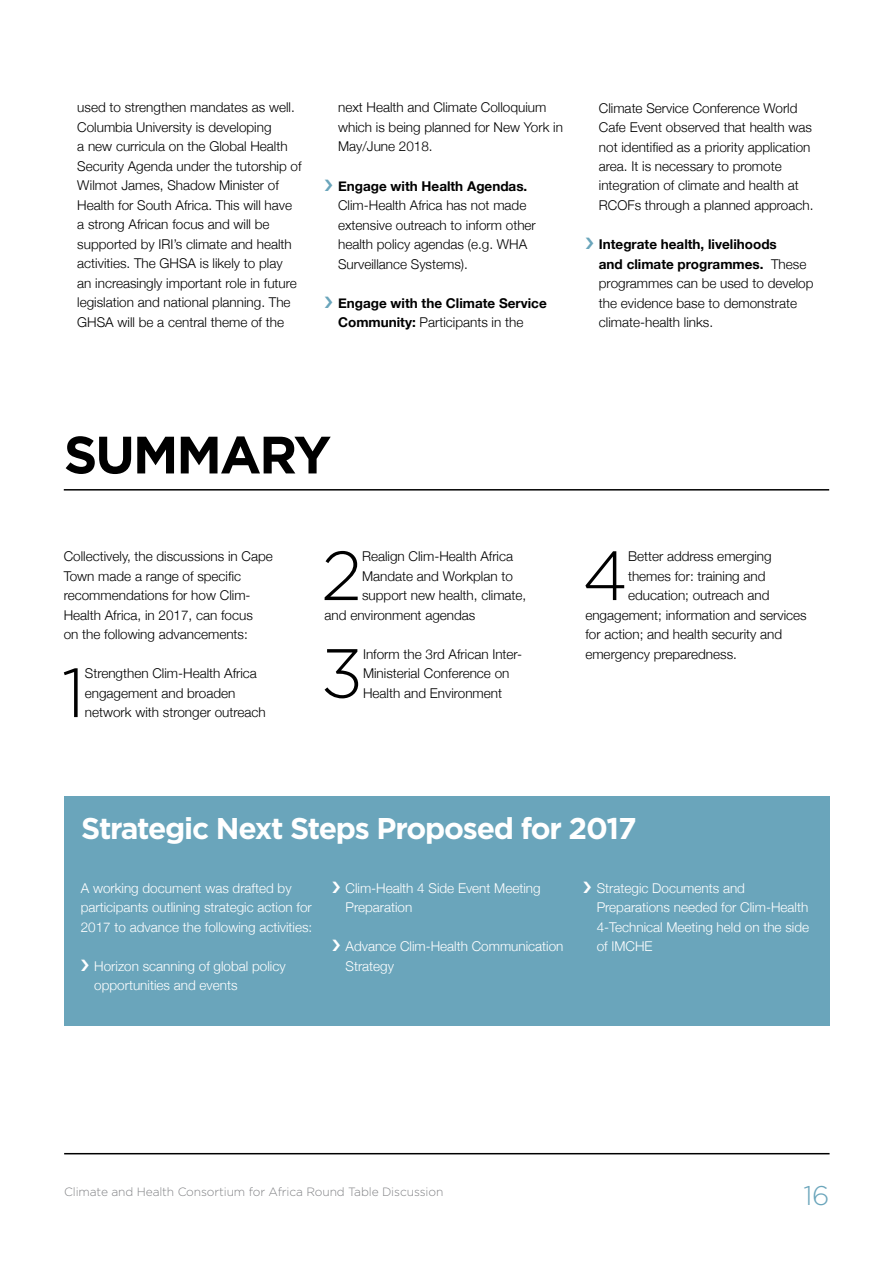
<style>
.page{position:relative;width:893px;height:1263px;background:#fff}
.page>*{position:absolute;margin:0;border:0;box-sizing:border-box;transform-origin:0 0}
.t1{font:300 69.15px "Gotham HTF";color:#000}
.t2{font:700 52.5px "Gotham HTF";letter-spacing:-.04em;color:#000}
.t3{font:700 30px "Gotham HTF";letter-spacing:-.04em;color:#fff}
.t4{font:300 27px "Gotham HTF";color:#6aa5bb}
.t5{font:300 13.5px/19.5px "Helvetica Neue";color:#000}
.t6{font:300 13.5px/19.5px "Helvetica Neue";color:#fff}
.t7{font:700 13.5px/19.5px "Helvetica Neue";color:#000}
.t8{font:300 12px "Gotham HTF";letter-spacing:-.01em;color:#818285}
.s1{font-weight:300}
.s2{font-weight:700}
</style>
<div class="page">
<hr style="left:64px;top:1153px;width:766px;height:1px;background:#000">
<hr style="left:64px;top:489px;width:765px;height:1px;background:#000">
<div style="left:64px;top:797px;width:766px;height:229px;background:#6aa5bb"></div>
<p class="t5" style="left:77px;top:97px;width:226px">used to strengthen mandates as well.<br>Columbia University is developing<br>a new curricula on the Global Health Security Agenda under the tutorship of Wilmot James, Shadow Minister of Health for South Africa. This will have a strong African focus and will be supported by IRI’s climate and health activities. The GHSA is likely to play<br>an increasingly important role in future legislation and national planning. The GHSA will be a central theme of the</p>
<p class="t5" style="left:338px;top:97px;width:226px">next Health and Climate Colloquium which is being planned for New York in<br>May/June 2018.</p>
<p class="t7" style="left:338px;top:176px;width:191px">Engage with Health Agendas.</p>
<p class="t5" style="left:338px;top:194px;width:199px">Clim-Health Africa has not made extensive outreach to inform other health policy agendas (e.g. WHA<br>Surveillance Systems).</p>
<p class="t7" style="left:338px;top:293px;width:210px">Engage with the Climate Service<br>Community: <span class="s1">Participants in the</span></p>
<p class="t5" style="left:599px;top:97px;width:216px">Climate Service Conference World Cafe Event observed that health was not identified as a priority application area. It is necessary to promote integration of climate and health at RCOFs through a planned approach.</p>
<p class="t5" style="left:599px;top:233px;width:216px"><span class="s2">Integrate health, livelihoods<br>and climate programmes.</span> These programmes can be used to develop the evidence base to demonstrate climate-health links.</p>
<h2 class="t2" style="left:64px;top:424px;width:269px">SUMMARY</h2>
<p class="t5" style="left:64px;top:545px;width:211px">Collectively, the discussions in Cape<br>Town made a range of specific recommendations for how Clim-<br>Health Africa, in 2017, can focus<br>on the following advancements:</p>
<h1 class="t1" style="left:62px;top:655px;width:25px">1</h1>
<p class="t5" style="left:85px;top:662px;width:182px">Strengthen Clim-Health Africa engagement and broaden network with stronger outreach</p>
<h1 class="t1" style="left:321px;top:538px;width:42px">2</h1>
<p class="t5" style="left:362px;top:545px;width:153px">Realign Clim-Health Africa</p>
<p class="t5" style="left:362px;top:565px;width:152px">Mandate and Workplan to</p>
<p class="t5" style="left:362px;top:584px;width:166px">support new health, climate,</p>
<p class="t5" style="left:325px;top:604px;width:152px">and environment agendas</p>
<h1 class="t1" style="left:321px;top:635px;width:44px">3</h1>
<p class="t5" style="left:363px;top:643px;width:161px">Inform the 3rd African Inter-<br>Ministerial Conference on<br>Health and Environment</p>
<h1 class="t1" style="left:582px;top:538px;width:47px">4</h1>
<p class="t5" style="left:628px;top:545px;width:145px">Better address emerging</p>
<p class="t5" style="left:628px;top:565px;width:139px">themes for: training and</p>
<p class="t5" style="left:628px;top:584px;width:143px">education; outreach and</p>
<p class="t5" style="left:585px;top:604px;width:223px">engagement; information and services</p>
<p class="t5" style="left:585px;top:623px;width:198px">for action; and health security and</p>
<p class="t5" style="left:585px;top:643px;width:153px">emergency preparedness.</p>
<h3 class="t3" style="left:81px;top:811px;width:557px">Strategic Next Steps Proposed for 2017</h3>
<p class="t6" style="left:81px;top:877px;width:233px">A working document was drafted by participants outlining strategic action for<br>2017 to advance the following activities:</p>
<p class="t6" style="left:94px;top:955px;width:193px">Horizon scanning of global policy opportunities and events</p>
<p class="t6" style="left:345px;top:877px;width:197px">Clim-Health 4 Side Event Meeting<br>Preparation</p>
<p class="t6" style="left:345px;top:935px;width:220px">Advance Clim-Health Communication<br>Strategy</p>
<p class="t6" style="left:597px;top:877px;width:214px">Strategic Documents and<br>Preparations needed for Clim-Health<br>4-Technical Meeting held on the side of IMCHE</p>
<p class="t8" style="left:64px;top:1185px;width:381px">Climate and Health Consortium for Africa Round Table Discussion</p>
<h3 class="t4" style="left:803px;top:1180px;width:28px">16</h3>
</div>
